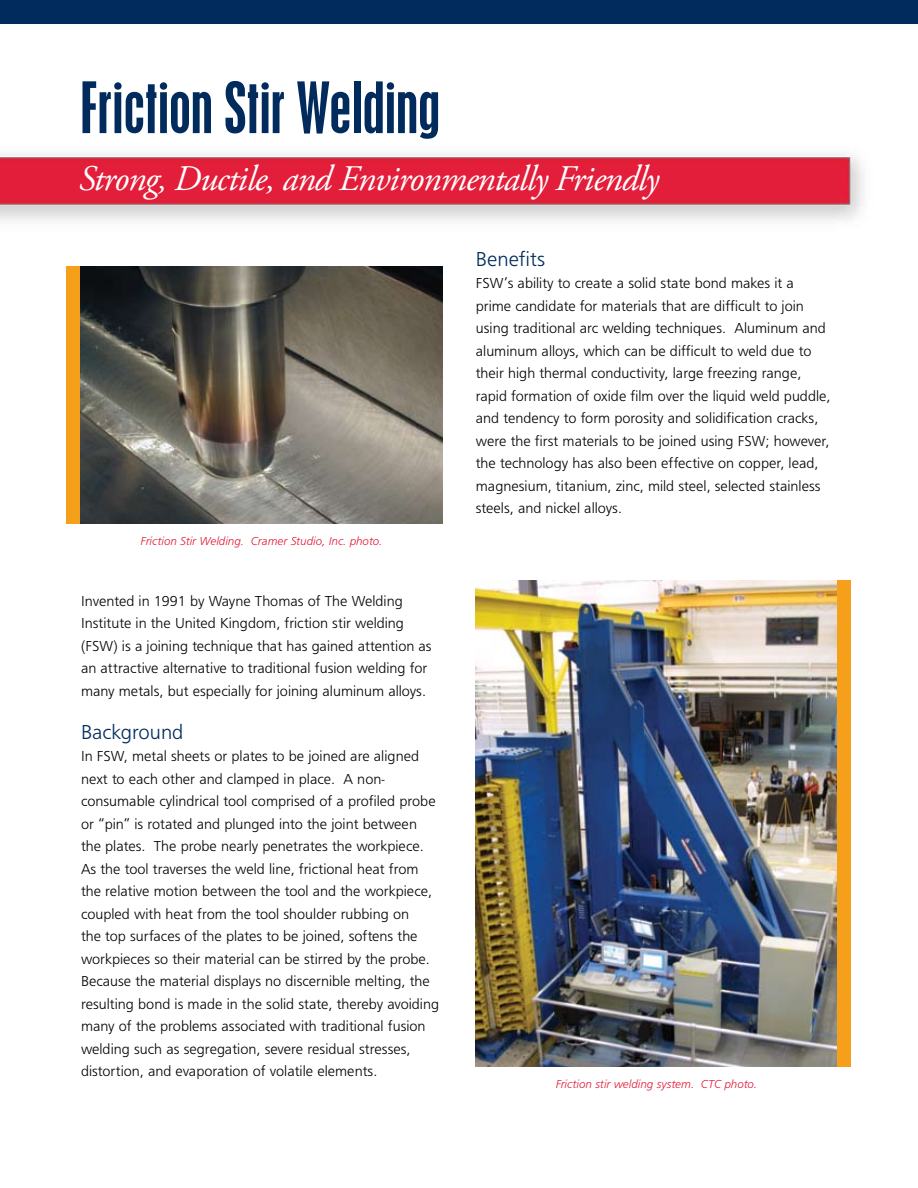
<style>
.page{position:relative;width:918px;height:1188px;background:#fff}
.page>*{position:absolute;margin:0;border:0;box-sizing:border-box;transform-origin:0 0}
.t1{font:condensed 63px "Placard";letter-spacing:-.01em;color:#002b5c}
.t2{font:italic 36px "Adobe Garamond Pro";letter-spacing:-.025em;color:#fff}
.t3{font:21px "Frugal Sans Light DTC";color:#002b5c}
.t4{font:15px/22.5px "Frugal Sans Light DTC";color:#000}
.t5{font:12px "Frugal Sans Light Italic DTC";color:#e31836}
</style>
<div class="page">
<div style="left:0;top:0;width:918px;height:24px;background:#002b5c"></div>
<img style="left:0;top:153px;width:864px;height:67px">
<img style="left:80px;top:267px;width:362px;height:257px">
<div style="left:67px;top:267px;width:13px;height:257px;background:#f59f1a"></div>
<img style="left:476px;top:580px;width:361px;height:487px">
<div style="left:837px;top:581px;width:14px;height:486px;background:#f59f1a"></div>
<h1 class="t1" style="left:81px;top:69px;width:360px">Friction Stir Welding</h1>
<h2 class="t2" style="left:79px;top:157px;width:582px">Strong, Ductile, and Environmentally Friendly</h2>
<p class="t5" style="left:141px;top:535px;width:243px">Friction Stir Welding. Cramer Studio, Inc. photo.</p>
<p class="t4" style="left:81px;top:589px;width:352px">Invented in 1991 by Wayne Thomas of The Welding Institute in the United Kingdom, friction stir welding (FSW) is a joining technique that has gained attention as an attractive alternative to traditional fusion welding for many metals, but especially for joining aluminum alloys.</p>
<h3 class="t3" style="left:81px;top:720px;width:104px">Background</h3>
<p class="t4" style="left:81px;top:745px;width:360px">In FSW, metal sheets or plates to be joined are aligned next to each other and clamped in place. A non&shy;consumable cylindrical tool comprised of a profiled probe or “pin” is rotated and plunged into the joint between the plates. The probe nearly penetrates the workpiece.<br>As the tool traverses the weld line, frictional heat from the relative motion between the tool and the workpiece, coupled with heat from the tool shoulder rubbing on<br>the top surfaces of the plates to be joined, softens the workpieces so their material can be stirred by the probe.<br>Because the material displays no discernible melting, the resulting bond is made in the solid state, thereby avoiding many of the problems associated with traditional fusion welding such as segregation, severe residual stresses, distortion, and evaporation of volatile elements.</p>
<h3 class="t3" style="left:476px;top:247px;width:71px">Benefits</h3>
<p class="t4" style="left:476px;top:272px;width:356px">FSW’s ability to create a solid state bond makes it a prime candidate for materials that are difficult to join using traditional arc welding techniques. Aluminum and aluminum alloys, which can be difficult to weld due to their high thermal conductivity, large freezing range, rapid formation of oxide film over the liquid weld puddle, and tendency to form porosity and solidification cracks, were the first materials to be joined using FSW; however, the technology has also been effective on copper, lead, magnesium, titanium, zinc, mild steel, selected stainless steels, and nickel alloys.</p>
<p class="t5" style="left:556px;top:1077px;width:203px">Friction stir welding system. CTC photo.</p>
</div>
